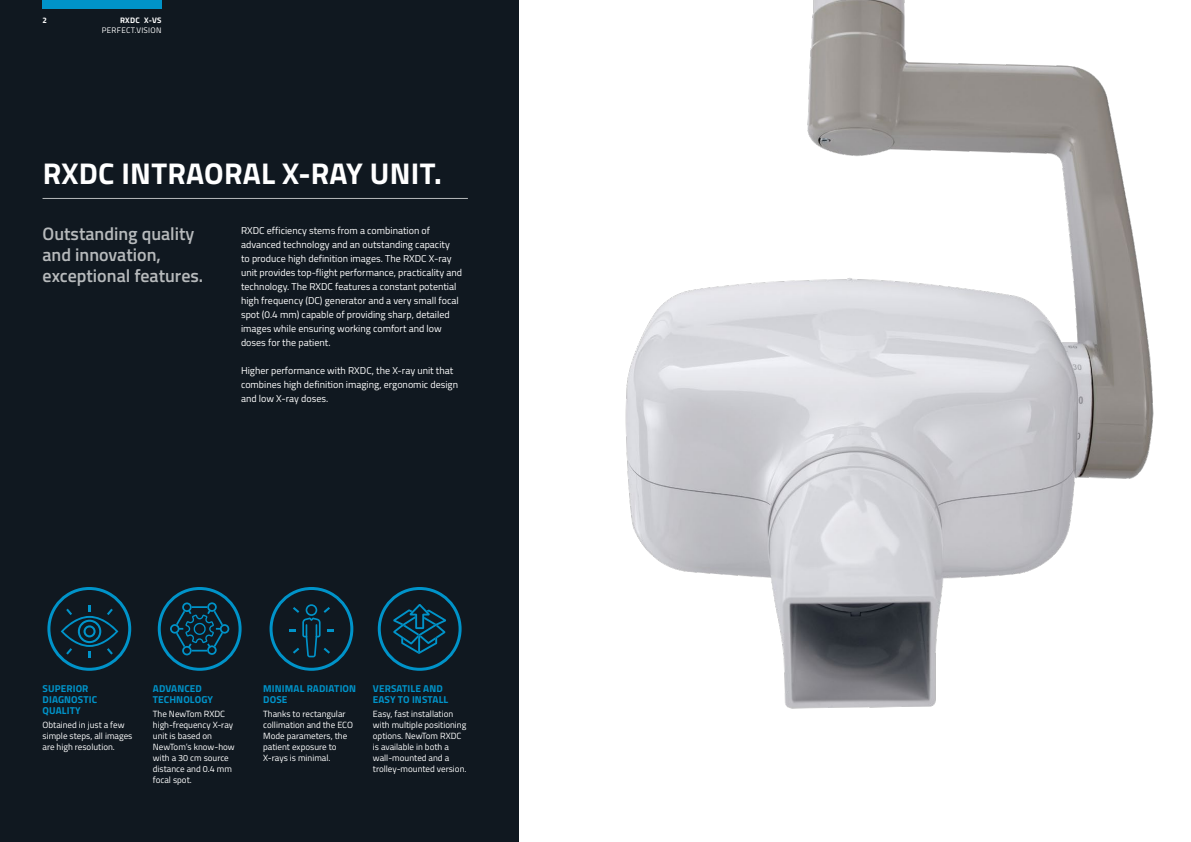
<style>
.page{position:relative;width:1191px;height:842px;background:#fff}
.page>*{position:absolute;margin:0;border:0;box-sizing:border-box;transform-origin:0 0}
._01_titolo{font:700 30px "Titillium";letter-spacing:.01em;color:#fff}
._02_sottotitolo{font:600 18px/21px "Titillium";color:#b7babc}
.TXT_base_bandier{font:10px/14px "Titillium";color:#fff}
.t1{font:700 10px/11px "Titillium";letter-spacing:.01em;color:#0093c9}
.t2{font:9px/11px "Titillium";color:#fff}
.t3{font:8px "Titillium";letter-spacing:.04em;color:#fff}
.t4{font:700 8px "Titillium";letter-spacing:.035em;color:#fff}
</style>
<div class="page">
<div style="left:0;top:0;width:519px;height:842px;background:#101820"></div>
<hr style="left:43px;top:198px;width:425px;height:1px;background:#b7babc">
<div style="left:43px;top:0;width:119px;height:9px;background:#0093c9"></div>
<div style="left:269px;top:587px;width:84px;height:84px;border:3px solid #0093c9;border-radius:50%"></div>
<svg style="left:289px;top:604px;width:44px;height:53px"></svg>
<div style="left:47px;top:587px;width:84px;height:84px;border:3px solid #0093c9;border-radius:50%"></div>
<svg style="left:61px;top:605px;width:57px;height:53px"></svg>
<div style="left:158px;top:587px;width:84px;height:84px;border:3px solid #0093c9;border-radius:50%"></div>
<div style="left:378px;top:587px;width:83px;height:84px;border:3px solid #0093c9;border-radius:50%"></div>
<svg style="left:170px;top:602px;width:59px;height:53px"></svg>
<img style="left:625px;top:0;width:529px;height:709px">
<svg style="left:393px;top:604px;width:53px;height:50px"></svg>
<p class="t4" style="left:43px;top:14px;width:6px">2</p>
<p class="t4" style="left:120px;top:14px;width:43px">RXDC X-VS</p>
<p class="t3" style="left:102px;top:24px;width:61px">PERFECT.VISION</p>
<p class="_01_titolo" style="left:43px;top:151px;width:400px">RXDC INTRAORAL X-RAY UNIT.</p>
<p class="_02_sottotitolo" style="left:43px;top:223px;width:162px">Outstanding quality and innovation, exceptional features.</p>
<p class="TXT_base_bandier" style="left:241px;top:223px;width:223px">RXDC efficiency stems from a combination of advanced technology and an outstanding capacity<br>to produce high definition images. The RXDC X-ray unit provides top-flight performance, practicality and technology. The RXDC features a constant potential high frequency (DC) generator and a very small focal spot (0.4 mm) capable of providing sharp, detailed images while ensuring working comfort and low doses for the patient.</p>
<p class="TXT_base_bandier" style="left:241px;top:363px;width:219px">Higher performance with RXDC, the X-ray unit that combines high definition imaging, ergonomic design and low X-ray doses.</p>
<p class="t1" style="left:43px;top:682px;width:56px">SUPERIOR<br>DIAGNOSTIC<br>QUALITY</p>
<p class="t2" style="left:43px;top:719px;width:91px">Obtained in just a few simple steps, all images are high resolution.</p>
<p class="t1" style="left:153px;top:682px;width:61px">ADVANCED<br>TECHNOLOGY</p>
<p class="t2" style="left:153px;top:708px;width:83px">The NewTom RXDC high-frequency X-ray unit is based on<br>NewTom’s know-how with a 30 cm source distance and 0.4 mm focal spot.</p>
<p class="t1" style="left:263px;top:682px;width:94px">MINIMAL RADIATION<br>DOSE</p>
<p class="t2" style="left:263px;top:708px;width:91px">Thanks to rectangular collimation and the ECO<br>Mode parameters, the patient exposure to<br>X-rays is minimal.</p>
<p class="t1" style="left:373px;top:682px;width:77px">VERSATILE AND<br>EASY TO INSTALL</p>
<p class="t2" style="left:373px;top:708px;width:95px">Easy, fast installation with multiple positioning options. NewTom RXDC is available in both a wall-mounted and a trolley-mounted version.</p>
</div>
